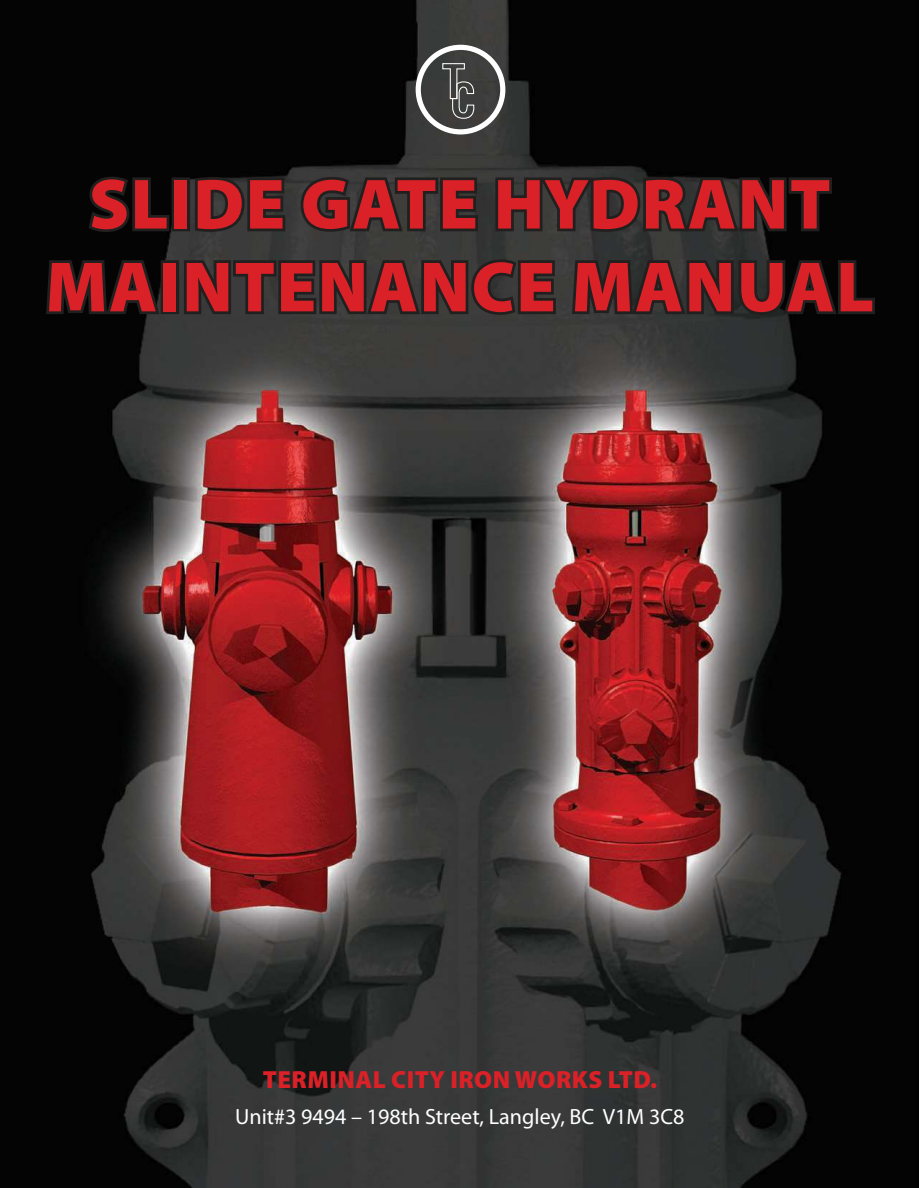
<style>
.page{position:relative;width:919px;height:1188px;background:#fff}
.page>*{position:absolute;margin:0;border:0;box-sizing:border-box;transform-origin:0 0}
.t1{font:900 71.7px/82.8px "Myriad Pro";letter-spacing:.02em;color:#da2128;text-align:center}
.t2{font:900 24.9px "Myriad Pro";letter-spacing:.02em;color:#da2128}
.t3{font:22.05px "Myriad Pro";color:#fff}
</style>
<div class="page">
<img style="left:1px;top:0;width:917px;height:1187px">
<svg style="left:84px;top:174px;width:88px;height:61px;background:#0f0e0e"></svg>
<div style="left:172px;top:177px;width:18px;height:54px;border:6px solid #221f1f"></div>
<svg style="left:191px;top:174px;width:97px;height:60px;background:#2c2a2a"></svg>
<svg style="left:298px;top:174px;width:183px;height:60px;background:#302e2e"></svg>
<svg style="left:492px;top:173px;width:342px;height:61px;background:#262525"></svg>
<svg style="left:43px;top:257px;width:120px;height:60px;background:#121111"></svg>
<div style="left:161px;top:260px;width:18px;height:54px;border:6px solid #221f1f"></div>
<svg style="left:181px;top:257px;width:377px;height:60px;background:#2f2e2d"></svg>
<svg style="left:569px;top:257px;width:308px;height:60px;background:#212120"></svg>
<div style="left:415px;top:45px;width:90px;height:89px;border:5px solid #fff;border-radius:50%"></div>
<svg style="left:442px;top:63px;width:35px;height:56px;background:#565755"></svg>
<h1 class="t1" style="left:46px;top:162px;width:830px">SLIDE GATE HYDRANT<br>MAINTENANCE MANUAL</h1>
<p class="t2" style="left:263px;top:1064px;width:396px">TERMINAL CITY IRON WORKS LTD.</p>
<p class="t3" style="left:235px;top:1108px;width:451px">Unit#3 9494 – 198th Street, Langley, BC V1M 3C8</p>
</div>
